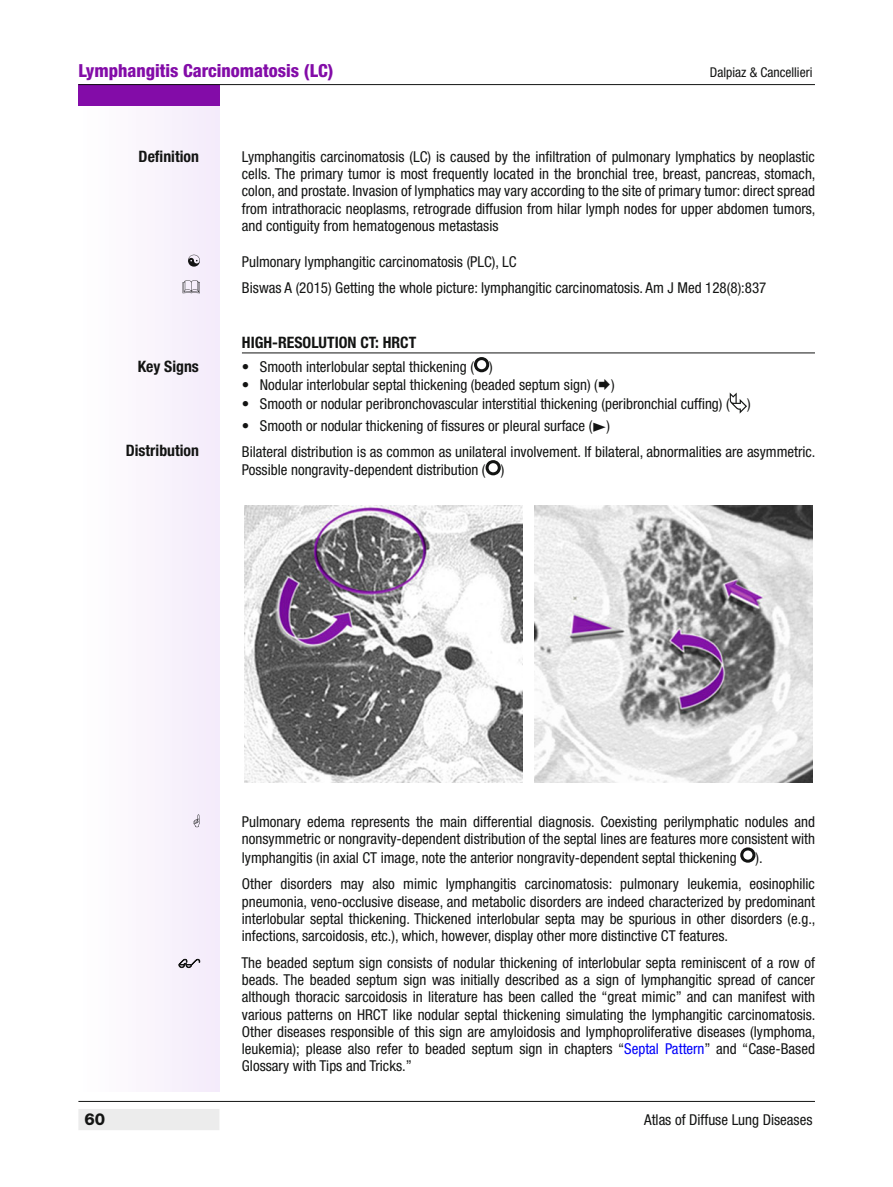
<style>
.page{position:relative;width:893px;height:1187px;background:#fff}
.page>*{position:absolute;margin:0;border:0;box-sizing:border-box;transform-origin:0 0}
.t1{font:800 condensed 18px "Bgyyyb Ctfxgn Rwcljr Ckvjjb Helvetica Neue";color:#830ca8}
.t2{font:800 16.5px "Jlpmnq Ckgxfy Grmvgh Fcdcfd Helvetica Neue";color:#131413}
.t3{font:700 condensed 15.75px "Pvptvv Lfknmw Pkjhlq Xttxks Helvetica Neue";color:#131413}
.t4{font:condensed 15px/17.2px "Rksvdw Bmqvfw Bdlltl Mclhmw Helvetica Neue";color:#131413;text-align:justify}
.t5{font:condensed 13.5px "Rksvdw Bmqvfw Bdlltl Mclhmw Helvetica Neue";color:#131413}
.s1{font-family:"Slhggw Bypmxj Fcymvl Nfdtmb STIX General";font-stretch:normal}
.s2{color:#0000fa}
</style>
<div class="page">
<div style="left:78px;top:104px;width:141px;height:987px;background:#faf5fc"></div>
<div style="left:78px;top:85px;width:141px;height:21px;background:#830ca8"></div>
<hr style="left:78px;top:1100px;width:737px;height:1px;background:#131413">
<div style="left:78px;top:1108px;width:141px;height:22px;background:#ececec"></div>
<hr style="left:78px;top:84px;width:737px;height:1px;background:#131413">
<hr style="left:242px;top:352px;width:573px;height:1px;background:#131413">
<svg style="left:474px;top:357px;width:15px;height:15px"></svg>
<svg style="left:730px;top:392px;width:17px;height:21px"></svg>
<svg style="left:486px;top:460px;width:15px;height:15px"></svg>
<img style="left:245px;top:505px;width:277px;height:277px">
<img style="left:535px;top:505px;width:277px;height:277px">
<svg style="left:740px;top:847px;width:15px;height:15px"></svg>
<svg style="left:188px;top:255px;width:12px;height:11px"></svg>
<svg style="left:183px;top:280px;width:17px;height:13px"></svg>
<svg style="left:194px;top:814px;width:6px;height:13px"></svg>
<svg style="left:178px;top:958px;width:22px;height:9px"></svg>
<p class="t1" style="left:78px;top:65px;width:256px">Lymphangitis Carcinomatosis (LC)</p>
<p class="t5" style="left:710px;top:68px;width:104px">Dalpiaz &amp; Cancellieri</p>
<p class="t3" style="left:139px;top:151px;width:62px">Definition</p>
<p class="t3" style="left:138px;top:360px;width:63px">Key Signs</p>
<p class="t3" style="left:126px;top:445px;width:75px">Distribution</p>
<p class="t4" style="left:242px;top:149px;width:575px">Lymphangitis carcinomatosis (LC) is caused by the infiltration of pulmonary lymphatics by neoplastic cells. The primary tumor is most frequently located in the bronchial tree, breast, pancreas, stomach, colon, and prostate. Invasion of lymphatics may vary according to the site of primary tumor: direct spread from intrathoracic neoplasms, retrograde diffusion from hilar lymph nodes for upper abdomen tumors, and contiguity from hematogenous metastasis</p>
<p class="t4" style="left:242px;top:249px;width:526px;line-height:26.7px">Pulmonary lymphangitic carcinomatosis (PLC), LC<br>Biswas A (2015) Getting the whole picture: lymphangitic carcinomatosis. Am J Med 128(8):837</p>
<p class="t3" style="left:242px;top:337px;width:176px">HIGH-RESOLUTION CT: HRCT</p>
<p class="t4" style="left:242px;top:359px;width:252px">• Smooth interlobular septal thickening ( )</p>
<p class="t4" style="left:242px;top:377px;width:374px">• Nodular interlobular septal thickening (beaded septum sign) (◻)</p>
<p class="t4" style="left:242px;top:397px;width:510px">• Smooth or nodular peribronchovascular interstitial thickening (peribronchial cuffing) ( )</p>
<p class="t4" style="left:242px;top:413px;width:575px;line-height:26.2px">• Smooth or nodular thickening of fissures or pleural surface (<span class="s1">►</span>)<br>Bilateral distribution is as common as unilateral involvement. If bilateral, abnormalities are asymmetric.</p>
<p class="t4" style="left:242px;top:462px;width:264px">Possible nongravity-dependent distribution ( )</p>
<p class="t4" style="left:242px;top:814px;width:575px;line-height:17.7px">Pulmonary edema represents the main differential diagnosis. Coexisting perilymphatic nodules and nonsymmetric or nongravity-dependent distribution of the septal lines are features more consistent with lymphangitis (in axial CT image, note the anterior nongravity-dependent septal thickening</p>
<p class="t4" style="left:242px;top:845px;width:575px;line-height:26.7px;text-indent:514px">).<br>Other disorders may also mimic lymphangitis carcinomatosis: pulmonary leukemia, eosinophilic</p>
<p class="t4" style="left:242px;top:893px;width:575px">pneumonia, veno-occlusive disease, and metabolic disorders are indeed characterized by predominant interlobular septal thickening. Thickened interlobular septa may be spurious in other disorders (e.g., infections, sarcoidosis, etc.), which, however, display other more distinctive CT features.</p>
<p class="t4" style="left:241px;top:955px;width:576px">The beaded septum sign consists of nodular thickening of interlobular septa reminiscent of a row of beads. The beaded septum sign was initially described as a sign of lymphangitic spread of cancer although thoracic sarcoidosis in literature has been called the “great mimic” and can manifest with various patterns on HRCT like nodular septal thickening simulating the lymphangitic carcinomatosis.<br>Other diseases responsible of this sign are amyloidosis and lymphoproliferative diseases (lymphoma, leukemia); please also refer to beaded septum sign in chapters “<span class="s2">Septal Pattern</span>” and “Case-Based Glossary with Tips and Tricks.”</p>
<p class="t2" style="left:84px;top:1113px;width:22px">60</p>
<p class="t4" style="left:644px;top:1112px;width:170px">Atlas of Diffuse Lung Diseases</p>
</div>
